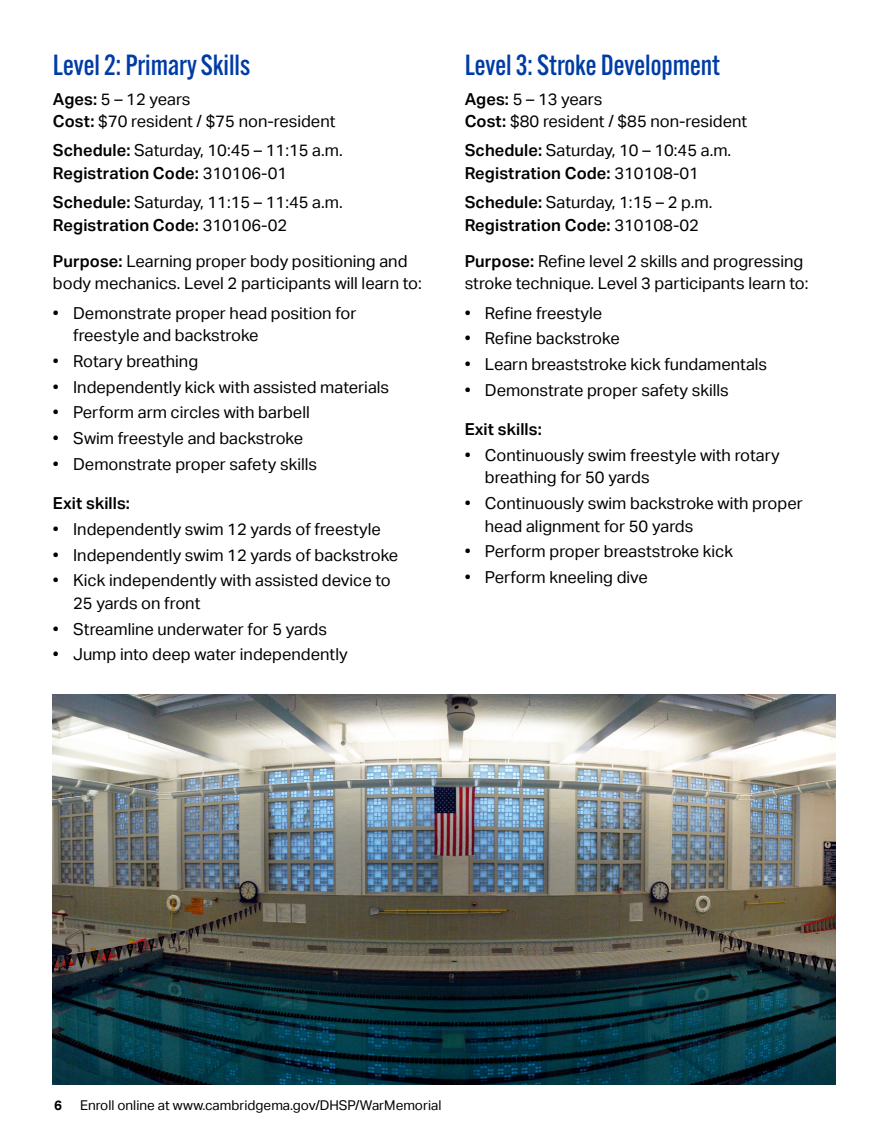
<style>
.page{position:relative;width:891px;height:1148px;background:#fff}
.page>*{position:absolute;margin:0;border:0;box-sizing:border-box;transform-origin:0 0}
.Section_-_Program_Name{font:500 28.5px "Alternate Gothic ATF";color:#003ca6}
.Body{font:16.5px/22.5px "Aktiv Grotesk";color:#000}
.Body-2{font:600 16.5px "Aktiv Grotesk";letter-spacing:.005em;color:#000}
.t1{font:13.5px "Aktiv Grotesk";color:#000}
.t2{font:700 13.5px "Aktiv Grotesk";color:#000}
.s1{font-weight:600}
.s2{font-weight:400}
</style>
<div class="page">
<img style="left:53px;top:694px;width:783px;height:390px">
<p class="Section_-_Program_Name" style="left:53px;top:48px;width:199px">Level 2: Primary Skills</p>
<p class="Body" style="left:53px;top:88px;width:139px"><span class="s1">Ages:</span> 5 – 12 years</p>
<p class="Body" style="left:53px;top:110px;width:284px"><span class="s1">Cost:</span> $70 resident / $75 non-resident</p>
<p class="Body" style="left:53px;top:139px;width:291px"><span class="s1">Schedule:</span> Saturday, 10:45 – 11:15 a.m.</p>
<p class="Body-2" style="left:53px;top:164px;width:236px">Registration Code: <span class="s2">310106-01</span></p>
<p class="Body" style="left:53px;top:191px;width:291px"><span class="s1">Schedule:</span> Saturday, 11:15 – 11:45 a.m.</p>
<p class="Body-2" style="left:53px;top:215px;width:236px">Registration Code: <span class="s2">310106-02</span></p>
<p class="Body" style="left:53px;top:250px;width:370px"><span class="s1">Purpose:</span> Learning proper body positioning and body mechanics. Level 2 participants will learn to:</p>
<p class="Body" style="left:73px;top:301px;width:285px;text-indent:-20px">• Demonstrate proper head position for freestyle and backstroke</p>
<p class="Body" style="left:53px;top:350px;width:147px">• Rotary breathing</p>
<p class="Body" style="left:53px;top:375px;width:338px">• Independently kick with assisted materials</p>
<p class="Body" style="left:53px;top:401px;width:258px">• Perform arm circles with barbell</p>
<p class="Body" style="left:53px;top:427px;width:252px">• Swim freestyle and backstroke</p>
<p class="Body" style="left:53px;top:453px;width:266px">• Demonstrate proper safety skills</p>
<p class="Body-2" style="left:53px;top:493px;width:79px">Exit skills:</p>
<p class="Body" style="left:53px;top:518px;width:329px">• Independently swim 12 yards of freestyle</p>
<p class="Body" style="left:53px;top:543px;width:347px">• Independently swim 12 yards of backstroke</p>
<p class="Body" style="left:73px;top:569px;width:319px;text-indent:-20px">• Kick independently with assisted device to<br>25 yards on front</p>
<p class="Body" style="left:53px;top:617px;width:276px">• Streamline underwater for 5 yards</p>
<p class="Body" style="left:53px;top:643px;width:296px">• Jump into deep water independently</p>
<p class="Section_-_Program_Name" style="left:465px;top:48px;width:257px">Level 3: Stroke Development</p>
<p class="Body" style="left:465px;top:88px;width:139px"><span class="s1">Ages:</span> 5 – 13 years</p>
<p class="Body" style="left:465px;top:110px;width:284px"><span class="s1">Cost:</span> $80 resident / $85 non-resident</p>
<p class="Body" style="left:465px;top:139px;width:268px"><span class="s1">Schedule:</span> Saturday, 10 – 10:45 a.m.</p>
<p class="Body-2" style="left:465px;top:164px;width:236px">Registration Code: <span class="s2">310108-01</span></p>
<p class="Body" style="left:465px;top:191px;width:249px"><span class="s1">Schedule:</span> Saturday, 1:15 – 2 p.m.</p>
<p class="Body-2" style="left:465px;top:215px;width:236px">Registration Code: <span class="s2">310108-02</span></p>
<p class="Body" style="left:465px;top:250px;width:345px"><span class="s1">Purpose:</span> Refine level 2 skills and progressing stroke technique. Level 3 participants learn to:</p>
<p class="Body" style="left:465px;top:301px;width:139px">• Refine freestyle</p>
<p class="Body" style="left:465px;top:327px;width:157px">• Refine backstroke</p>
<p class="Body" style="left:465px;top:353px;width:304px">• Learn breaststroke kick fundamentals</p>
<p class="Body" style="left:465px;top:379px;width:266px">• Demonstrate proper safety skills</p>
<p class="Body-2" style="left:465px;top:419px;width:79px">Exit skills:</p>
<p class="Body" style="left:485px;top:444px;width:296px;text-indent:-20px">• Continuously swim freestyle with rotary breathing for 50 yards</p>
<p class="Body" style="left:485px;top:492px;width:319px;text-indent:-20px">• Continuously swim backstroke with proper head alignment for 50 yards</p>
<p class="Body" style="left:465px;top:540px;width:270px">• Perform proper breaststroke kick</p>
<p class="Body" style="left:465px;top:566px;width:185px">• Perform kneeling dive</p>
<p class="t2" style="left:54px;top:1097px;width:9px">6</p>
<p class="t1" style="left:80px;top:1097px;width:363px">Enroll online at www.cambridgema.gov/DHSP/WarMemorial</p>
</div>
